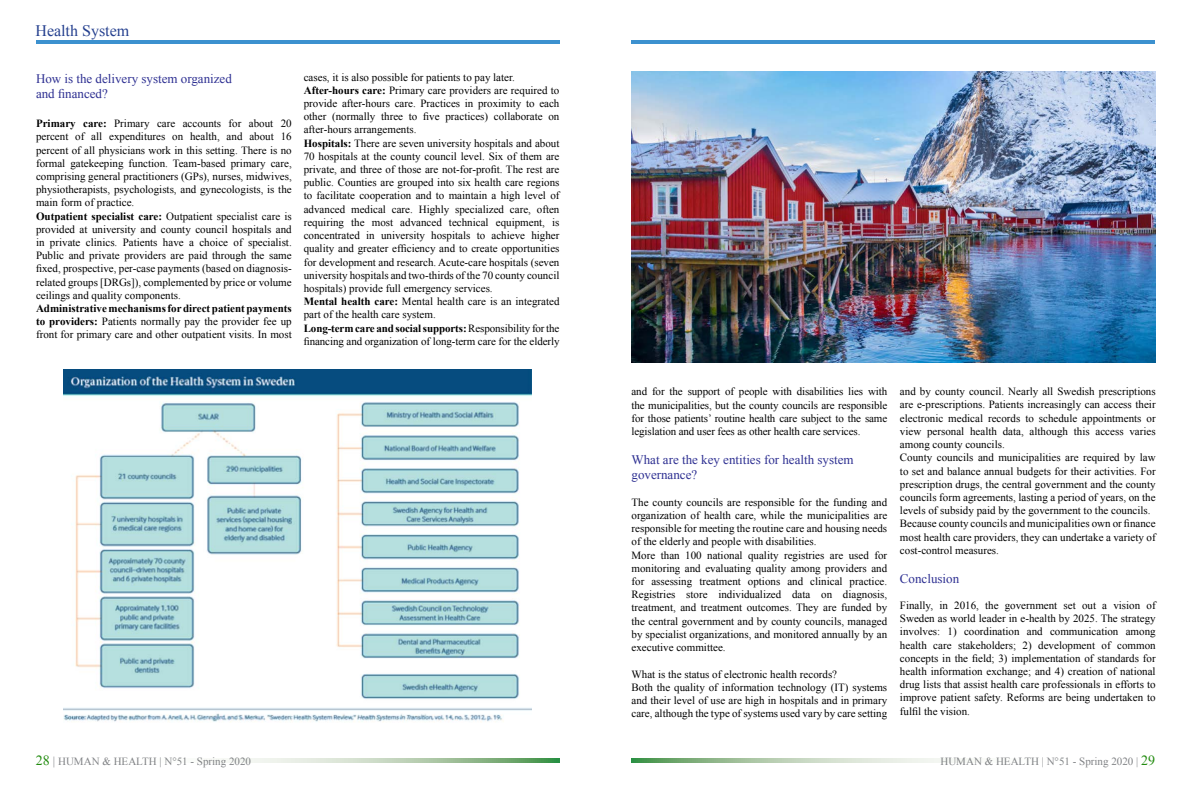
<style>
.page{position:relative;width:1191px;height:794px;background:#fff}
.page>*{position:absolute;margin:0;border:0;box-sizing:border-box;transform-origin:0 0}
.t1{font:16px "Times New Roman";color:#25408f}
.t2{font:13px/15.6px "Times New Roman";color:#2e3092}
.t3{font:11px/13.2px "Times New Roman";color:#000}
.t4{font:11px "Times New Roman";color:#808285}
.s1{font-weight:700}
.s2{font-size:14px;color:#228b0f}
.s3{font-size:12px}
</style>
<div class="page">
<svg style="left:229px;top:758px;width:330px;height:5px;background:#b4cfb1"></svg>
<svg style="left:631px;top:758px;width:328px;height:5px;background:#b5cfb2"></svg>
<hr style="left:36px;top:41px;width:523px;height:3px;background:#3c91cf">
<hr style="left:631px;top:41px;width:524px;height:3px;background:#3c91cf">
<img style="left:64px;top:370px;width:468px;height:352px">
<img style="left:631px;top:72px;width:524px;height:291px">
<h1 class="t1" style="left:35px;top:20px;width:95px">Health System</h1>
<p class="t2" style="left:36px;top:70px;width:197px">How is the delivery system organized and financed?</p>
<p class="t3" style="left:36px;top:117px;width:257px"><span class="s1">Primary care:</span> Primary care accounts for about 20 percent of all expenditures on health, and about 16 percent of all physicians work in this setting. There is no formal gatekeeping function. Team-based primary care, comprising general practitioners (GPs), nurses, midwives, physiotherapists, psychologists, and gynecologists, is the main form of practice.<br><span class="s1">Outpatient specialist care:</span> Outpatient specialist care is provided at university and county council hospitals and in private clinics. Patients have a choice of specialist.<br>Public and private providers are paid through the same fixed, prospective, per-case payments (based on diagnosis&shy;related groups [DRGs]), complemented by price or volume ceilings and quality components.</p>
<p class="t3" style="left:36px;top:301px;width:257px;text-align:justify"><span class="s1">Administrative mechanisms for direct patient payments to providers:</span> Patients normally pay the provider fee up front for primary care and other outpatient visits. In most</p>
<p class="t3" style="left:304px;top:70px;width:257px">cases, it is also possible for patients to pay later.<br><span class="s1">After-hours care:</span> Primary care providers are required to provide after-hours care. Practices in proximity to each other (normally three to five practices) collaborate on after-hours arrangements.<br><span class="s1">Hospitals:</span> There are seven university hospitals and about 70 hospitals at the county council level. Six of them are private, and three of those are not-for-profit. The rest are public. Counties are grouped into six health care regions to facilitate cooperation and to maintain a high level of advanced medical care. Highly specialized care, often requiring the most advanced technical equipment, is concentrated in university hospitals to achieve higher quality and greater efficiency and to create opportunities for development and research. Acute-care hospitals (seven university hospitals and two-thirds of the 70 county council hospitals) provide full emergency services.<br><span class="s1">Mental health care:</span> Mental health care is an integrated part of the health care system.<br><span class="s1">Long-term care and social supports:</span> Responsibility for the financing and organization of long-term care for the elderly</p>
<p class="t3" style="left:631px;top:385px;width:257px;text-align:justify">and for the support of people with disabilities lies with the municipalities, but the county councils are responsible for those patients’ routine health care subject to the same legislation and user fees as other health care services.</p>
<p class="t2" style="left:631px;top:451px;width:224px">What are the key entities for health system governance?</p>
<p class="t3" style="left:631px;top:495px;width:257px">The county councils are responsible for the funding and organization of health care, while the municipalities are responsible for meeting the routine care and housing needs of the elderly and people with disabilities.<br>More than 100 national quality registries are used for monitoring and evaluating quality among providers and for assessing treatment options and clinical practice.<br>Registries store individualized data on diagnosis, treatment, and treatment outcomes. They are funded by the central government and by county councils, managed by specialist organizations, and monitored annually by an executive committee.</p>
<p class="t3" style="left:631px;top:667px;width:257px">What is the status of electronic health records?<br>Both the quality of information technology (IT) systems and their level of use are high in hospitals and in primary care, although the type of systems used vary by care setting</p>
<p class="t3" style="left:900px;top:385px;width:257px">and by county council. Nearly all Swedish prescriptions are e-prescriptions. Patients increasingly can access their electronic medical records to schedule appointments or view personal health data, although this access varies among county councils.<br>County councils and municipalities are required by law to set and balance annual budgets for their activities. For prescription drugs, the central government and the county councils form agreements, lasting a period of years, on the levels of subsidy paid by the government to the councils.<br>Because county councils and municipalities own or finance most health care providers, they can undertake a variety of cost-control measures.</p>
<p class="t2" style="left:900px;top:570px;width:61px">Conclusion</p>
<p class="t3" style="left:900px;top:598px;width:257px;text-align:justify">Finally, in 2016, the government set out a vision of Sweden as world leader in e-health by 2025. The strategy involves: 1) coordination and communication among health care stakeholders; 2) development of common concepts in the field; 3) implementation of standards for health information exchange; and 4) creation of national drug lists that assist health care professionals in efforts to improve patient safety. Reforms are being undertaken to fulfil the vision.</p>
<p class="t4" style="left:36px;top:754px;width:217px"><span class="s2">28</span> <span class="s3">|</span> HUMAN &amp; HEALTH | N°51 - Spring 2020</p>
<p class="t4" style="left:940px;top:754px;width:216px">HUMAN &amp; HEALTH | N°51 - Spring 2020 | <span class="s2">29</span></p>
</div>
